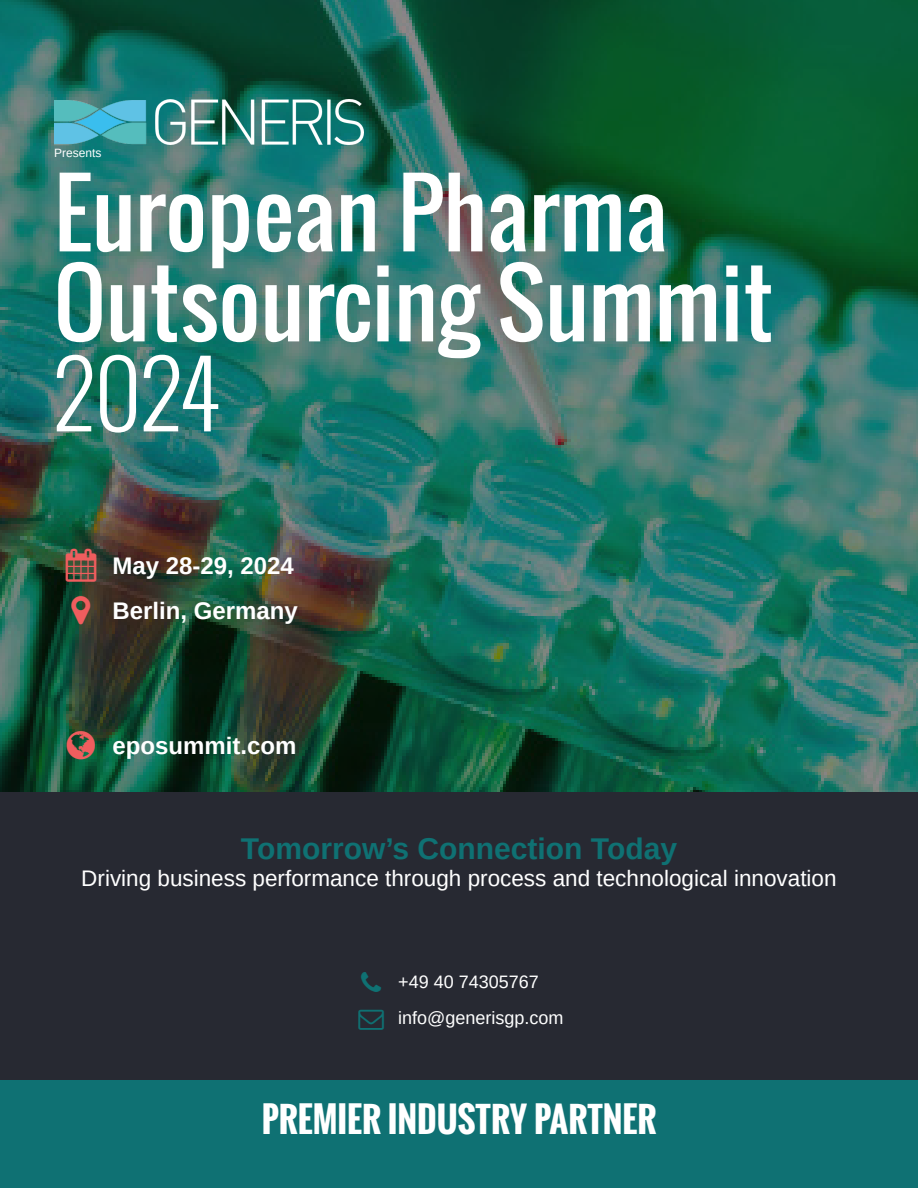
<style>
.page{position:relative;width:918px;height:1188px;background:#fff}
.page>*{position:absolute;margin:0;border:0;box-sizing:border-box;transform-origin:0 0}
.t1{font:90px/90px "Oswald";color:#fff}
.t2{font:300 90px "Oswald";color:#fff}
.t3{font:700 34.5px "Oswald";color:#fff}
.t4{font:700 30px "Arimo";color:#0f7173}
.t5{font:700 24px "Arimo";color:#fff}
.t6{font:22.5px "Arimo";color:#fff}
.t7{font:18px "Arimo";color:#fff}
.t8{font:12px "Arimo";color:#fff}
</style>
<div class="page">
<div style="left:0;top:792px;width:918px;height:288px;background:#272932"></div>
<div style="left:1px;top:1080px;width:917px;height:108px;background:#0f7173"></div>
<img style="left:0;top:0;width:918px;height:792px">
<img style="left:54px;top:99px;width:310px;height:45px">
<svg style="left:72px;top:595px;width:18px;height:29px"></svg>
<svg style="left:67px;top:730px;width:28px;height:29px"></svg>
<svg style="left:66px;top:548px;width:30px;height:33px"></svg>
<p class="t8" style="left:54px;top:146px;width:49px">Presents</p>
<p class="t1" style="left:54px;top:167px;width:721px">European Pharma<br>Outsourcing Summit</p>
<p class="t2" style="left:54px;top:328px;width:167px">2024</p>
<p class="t5" style="left:112px;top:549px;width:183px">May 28-29, 2024</p>
<p class="t5" style="left:112px;top:594px;width:187px">Berlin, Germany</p>
<p class="t5" style="left:112px;top:729px;width:186px">eposummit.com</p>
<p class="t4" style="left:241px;top:828px;width:438px">Tomorrow’s Connection Today</p>
<p class="t6" style="left:81px;top:864px;width:757px">Driving business performance through process and technological innovation</p>
<p class="t7" style="left:398px;top:970px;width:142px">+49 40 74305767</p>
<p class="t7" style="left:398px;top:1006px;width:167px">info@generisgp.com</p>
<p class="t3" style="left:262px;top:1093px;width:396px">PREMIER INDUSTRY PARTNER</p>
</div>
